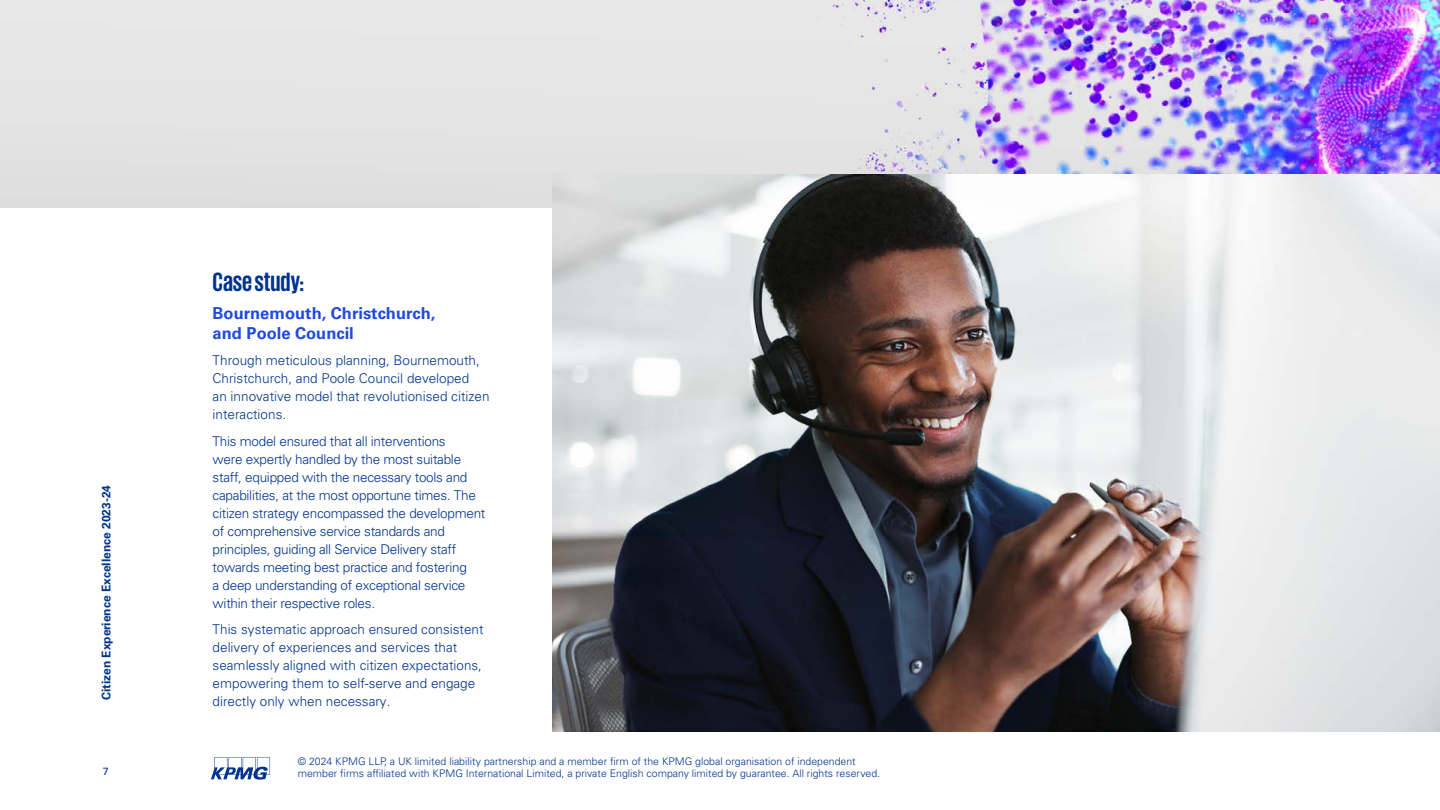
<style>
.page{position:relative;width:1440px;height:810px;background:#fff}
.page>*{position:absolute;margin:0;border:0;box-sizing:border-box;transform-origin:0 0}
.t1{font:700 27px "KPMG";color:#00338d}
.t2{font:700 16.5px/19.5px "Univers LT Std";color:#1e49e2}
.t3{font:300 13.5px/18px "Univers LT Std";letter-spacing:-.02em;color:#00338d}
.t4{font:300 13.5px/18px "Univers LT Std";color:#00338d}
.t5{font:700 12px "Univers LT Std";color:#00338d}
.t6{font:300 10.5px/12.6px "Univers LT Std";color:#00338d}
.t7{font:10.5px "Univers LT Std";color:#00338d}
</style>
<div class="page">
<img style="left:0;top:0;width:1440px;height:207px">
<img style="left:553px;top:175px;width:887px;height:556px">
<svg style="left:211px;top:757px;width:59px;height:23px"></svg>
<p class="t5" style="left:99px;top:700px;width:217px;rotate:-90deg">Citizen Experience Excellence 2023-24</p>
<h1 class="t1" style="left:213px;top:269px;width:93px">Case study:</h1>
<p class="t2" style="left:213px;top:304px;width:224px">Bournemouth, Christchurch, and Poole Council</p>
<p class="t4" style="left:213px;top:352px;width:278px">Through meticulous planning, Bournemouth, Christchurch, and Poole Council developed<br>an innovative model that revolutionised citizen interactions.</p>
<p class="t3" style="left:213px;top:432px;width:274px">This model ensured that all interventions<br>were expertly handled by the most suitable staff, equipped with the necessary tools and capabilities, at the most opportune times. The citizen strategy encompassed the development of comprehensive service standards and principles, guiding all Service Delivery staff towards meeting best practice and fostering<br>a deep understanding of exceptional service within their respective roles.</p>
<p class="t4" style="left:213px;top:621px;width:272px">This systematic approach ensured consistent delivery of experiences and services that seamlessly aligned with citizen expectations, empowering them to self-serve and engage directly only when necessary.</p>
<p class="t7" style="left:103px;top:765px;width:7px">7</p>
<p class="t6" style="left:298px;top:755px;width:584px">© 2024 KPMG LLP, a UK limited liability partnership and a member firm of the KPMG global organisation of independent member firms affiliated with KPMG International Limited, a private English company limited by guarantee. All rights reserved.</p>
</div>
